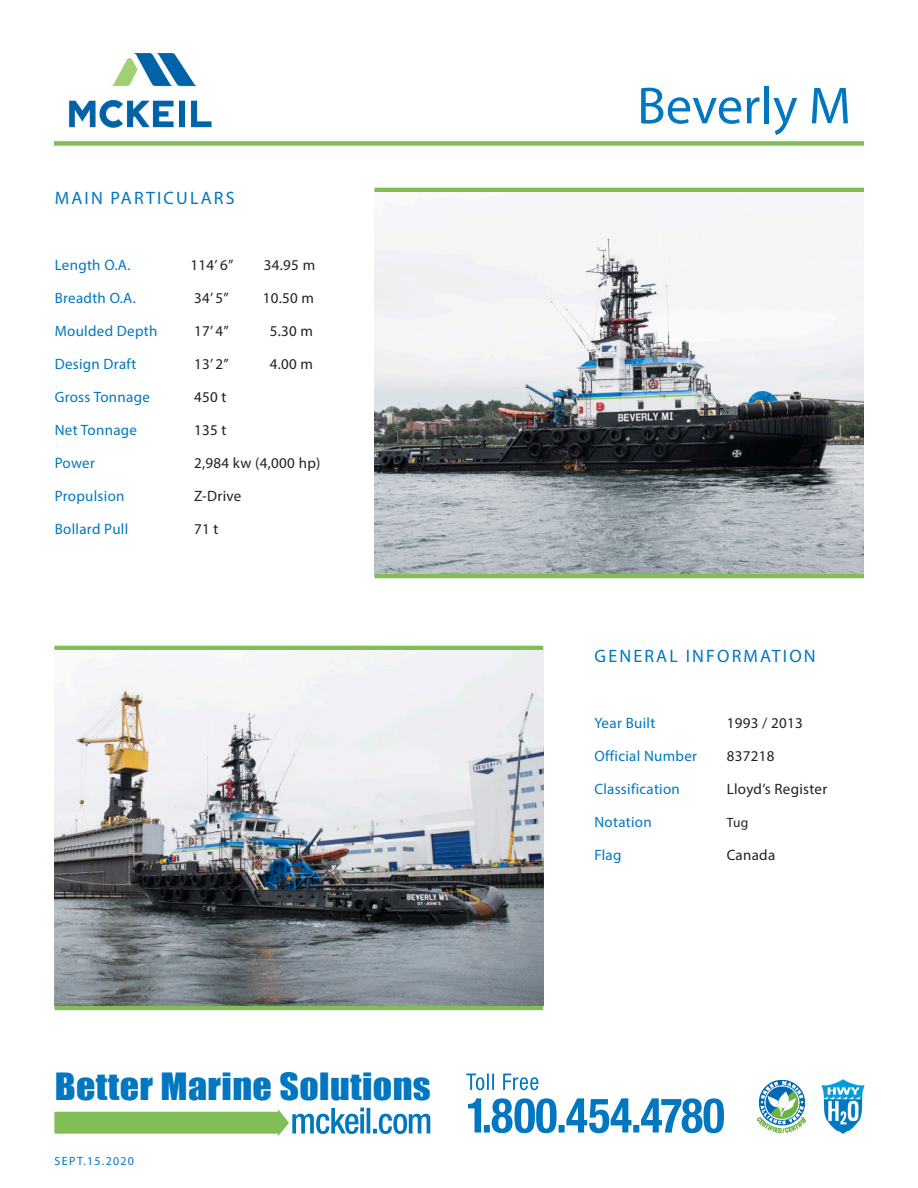
<style>
.page{position:relative;width:918px;height:1188px;background:#fff}
.page>*{position:absolute;margin:0;border:0;box-sizing:border-box;transform-origin:0 0}
.t1{font:52.5px "Myriad Pro";color:#0077c0}
.t2{font:34.5px "Impact";letter-spacing:.01em;color:#0077c0;scale:1.1 1}
.t3{font:18px "Myriad Pro";letter-spacing:.12em;color:#0077c0}
.t4{font:15px "Myriad Pro";letter-spacing:.02em;color:#0077c0}
.t5{font:15px "Myriad Pro";letter-spacing:.02em;color:#231f20}
.t6{font:13.5px "Myriad Pro";color:#231f20}
.t7{font:12px "Myriad Pro";letter-spacing:.1em;color:#0077c0}
</style>
<div class="page">
<div style="left:54px;top:141px;width:810px;height:5px;background:#82be56"></div>
<hr style="left:374px;top:574px;width:490px;height:4px;background:#82be56">
<hr style="left:374px;top:188px;width:490px;height:4px;background:#82be56">
<hr style="left:54px;top:646px;width:489px;height:4px;background:#82be56">
<hr style="left:54px;top:1006px;width:489px;height:4px;background:#82be56">
<img style="left:69px;top:53px;width:143px;height:75px">
<img style="left:757px;top:1081px;width:49px;height:52px">
<svg style="left:54px;top:1107px;width:376px;height:29px"></svg>
<img style="left:821px;top:1080px;width:44px;height:54px">
<svg style="left:468px;top:1098px;width:256px;height:35px"></svg>
<svg style="left:466px;top:1074px;width:72px;height:16px"></svg>
<img style="left:55px;top:650px;width:489px;height:356px">
<img style="left:374px;top:192px;width:490px;height:382px">
<p class="t3" style="left:55px;top:187px;width:181px">MAIN PARTICULARS</p>
<p class="t4" style="left:55px;top:256px;width:77px">Length O.A.</p>
<p class="t5" style="left:191px;top:256px;width:44px">114’ 6”</p>
<p class="t5" style="left:264px;top:256px;width:53px">34.95 m</p>
<p class="t4" style="left:55px;top:289px;width:83px">Breadth O.A.</p>
<p class="t5" style="left:194px;top:289px;width:36px">34’ 5”</p>
<p class="t5" style="left:263px;top:289px;width:53px">10.50 m</p>
<p class="t4" style="left:55px;top:322px;width:104px">Moulded Depth</p>
<p class="t5" style="left:194px;top:322px;width:36px">17’ 4”</p>
<p class="t5" style="left:270px;top:322px;width:45px">5.30 m</p>
<p class="t4" style="left:55px;top:355px;width:83px">Design Draft</p>
<p class="t5" style="left:194px;top:355px;width:36px">13’ 2”</p>
<p class="t5" style="left:270px;top:355px;width:45px">4.00 m</p>
<p class="t4" style="left:55px;top:388px;width:97px">Gross Tonnage</p>
<p class="t5" style="left:194px;top:388px;width:34px">450 t</p>
<p class="t4" style="left:55px;top:421px;width:84px">Net Tonnage</p>
<p class="t5" style="left:194px;top:421px;width:34px">135 t</p>
<p class="t4" style="left:55px;top:454px;width:42px">Power</p>
<p class="t5" style="left:194px;top:454px;width:128px">2,984 kw (4,000 hp)</p>
<p class="t4" style="left:55px;top:487px;width:71px">Propulsion</p>
<p class="t5" style="left:194px;top:487px;width:49px">Z-Drive</p>
<p class="t4" style="left:55px;top:520px;width:75px">Bollard Pull</p>
<p class="t5" style="left:194px;top:520px;width:26px">71 t</p>
<p class="t2" style="left:55px;top:1060px;width:343px">Better Marine Solutions</p>
<p class="t7" style="left:55px;top:1153px;width:81px">SEPT.15.2020</p>
<p class="t1" style="left:637px;top:73px;width:215px">Beverly M</p>
<p class="t3" style="left:595px;top:645px;width:223px">GENERAL INFORMATION</p>
<p class="t4" style="left:594px;top:714px;width:62px">Year Built</p>
<p class="t5" style="left:727px;top:714px;width:78px">1993 / 2013</p>
<p class="t4" style="left:594px;top:747px;width:104px">Official Number</p>
<p class="t5" style="left:727px;top:747px;width:49px">837218</p>
<p class="t4" style="left:594px;top:780px;width:87px">Classification</p>
<p class="t5" style="left:727px;top:780px;width:102px">Lloyd’s Register</p>
<p class="t4" style="left:594px;top:813px;width:59px">Notation</p>
<p class="t6" style="left:727px;top:814px;width:23px">Tug</p>
<p class="t4" style="left:594px;top:846px;width:29px">Flag</p>
<p class="t5" style="left:727px;top:846px;width:50px">Canada</p>
</div>
